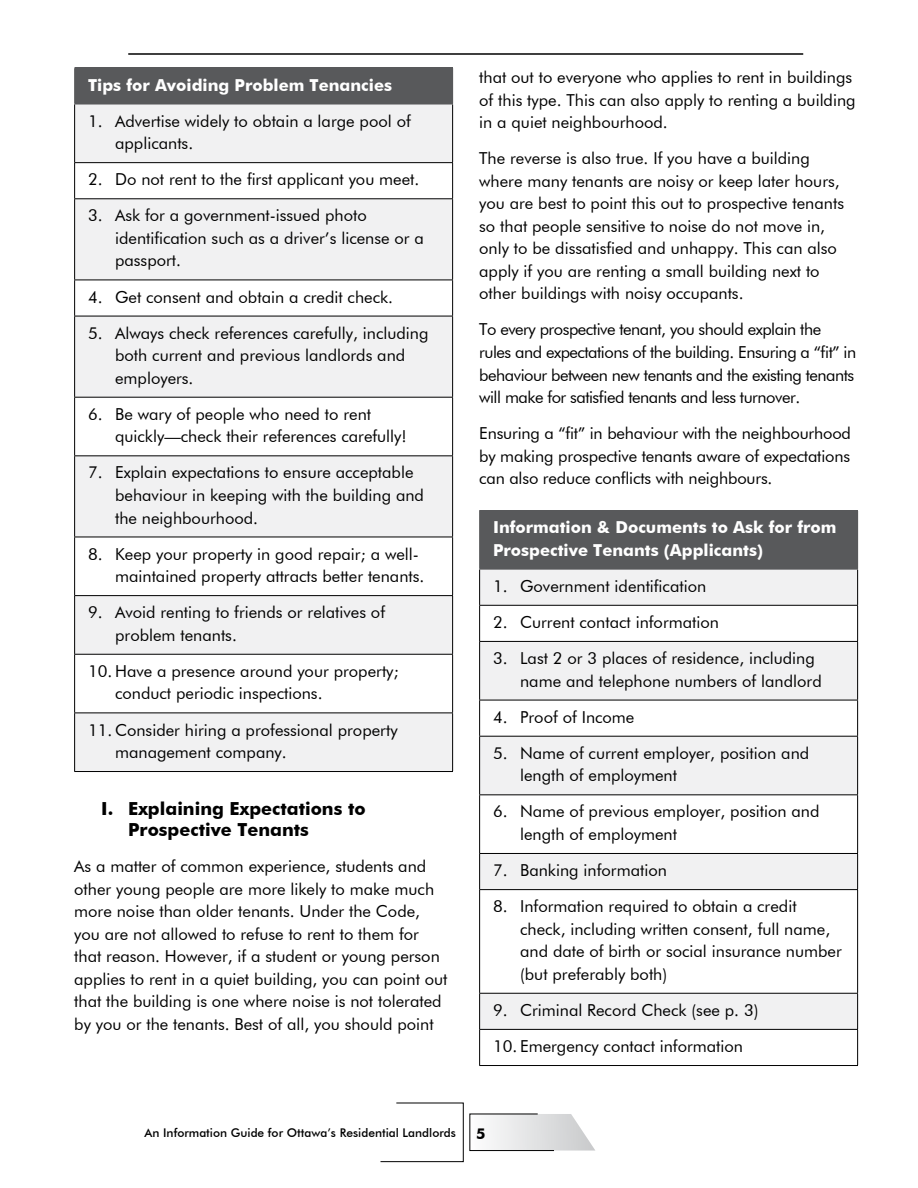
<style>
.page{position:relative;width:918px;height:1188px;background:#fff}
.page>*{position:absolute;margin:0;border:0;box-sizing:border-box;transform-origin:0 0}
.t1{font:700 18px/21.6px "Futura BT";color:#000}
.t2{font:16.5px/22.5px "Futura BT";color:#000}
.t3{font:16.5px/22.5px "Futura BT";letter-spacing:-.03em;color:#000}
.t4{font:700 16.5px/22.5px "Futura BT";color:#fff}
.t5{font:700 15px "Futura BT";color:#000}
.t6{font:500 12px "Futura BT";color:#000}
</style>
<div class="page">
<svg style="left:380px;top:1102px;width:215px;height:60px"></svg>
<hr style="left:128px;top:53px;width:675px;height:2px;background:#000">
<div style="left:75px;top:68px;width:378px;height:36px;background:#58595b"></div>
<svg style="left:75px;top:105px;width:377px;height:666px;fill:#f1f1f2"></svg>
<hr style="left:74px;top:104px;width:1px;height:58px;background:#000">
<hr style="left:452px;top:104px;width:1px;height:58px;background:#000">
<hr style="left:74px;top:162px;width:379px;height:1px;background:#000">
<hr style="left:74px;top:163px;width:1px;height:35px;background:#000">
<hr style="left:452px;top:163px;width:1px;height:35px;background:#000">
<hr style="left:74px;top:198px;width:379px;height:1px;background:#000">
<hr style="left:74px;top:199px;width:1px;height:81px;background:#000">
<hr style="left:452px;top:199px;width:1px;height:81px;background:#000">
<hr style="left:74px;top:280px;width:379px;height:1px;background:#000">
<hr style="left:74px;top:280px;width:1px;height:36px;background:#000">
<hr style="left:452px;top:280px;width:1px;height:36px;background:#000">
<hr style="left:74px;top:316px;width:379px;height:1px;background:#000">
<hr style="left:74px;top:316px;width:1px;height:81px;background:#000">
<hr style="left:452px;top:316px;width:1px;height:81px;background:#000">
<hr style="left:74px;top:397px;width:379px;height:1px;background:#000">
<hr style="left:74px;top:398px;width:1px;height:57px;background:#000">
<hr style="left:452px;top:398px;width:1px;height:57px;background:#000">
<hr style="left:74px;top:455px;width:379px;height:1px;background:#000">
<hr style="left:74px;top:456px;width:1px;height:81px;background:#000">
<hr style="left:452px;top:456px;width:1px;height:81px;background:#000">
<hr style="left:74px;top:537px;width:379px;height:1px;background:#000">
<hr style="left:74px;top:537px;width:1px;height:58px;background:#000">
<hr style="left:452px;top:537px;width:1px;height:58px;background:#000">
<hr style="left:74px;top:595px;width:379px;height:1px;background:#000">
<hr style="left:74px;top:596px;width:1px;height:58px;background:#000">
<hr style="left:452px;top:596px;width:1px;height:58px;background:#000">
<hr style="left:74px;top:654px;width:379px;height:1px;background:#000">
<hr style="left:74px;top:655px;width:1px;height:58px;background:#000">
<hr style="left:452px;top:655px;width:1px;height:58px;background:#000">
<hr style="left:74px;top:713px;width:379px;height:1px;background:#000">
<hr style="left:74px;top:713px;width:1px;height:58px;background:#000">
<hr style="left:452px;top:713px;width:1px;height:58px;background:#000">
<hr style="left:74px;top:771px;width:379px;height:1px;background:#000">
<hr style="left:74px;top:67px;width:379px;height:1px;background:#58595b">
<hr style="left:74px;top:68px;width:1px;height:36px;background:#58595b">
<hr style="left:74px;top:104px;width:379px;height:1px;background:#58595b">
<div style="left:480px;top:511px;width:378px;height:58px;background:#58595b"></div>
<svg style="left:480px;top:570px;width:377px;height:459px"></svg>
<hr style="left:479px;top:570px;width:1px;height:35px;background:#000">
<hr style="left:857px;top:570px;width:1px;height:35px;background:#000">
<hr style="left:479px;top:605px;width:379px;height:1px;background:#000">
<hr style="left:479px;top:606px;width:1px;height:35px;background:#000">
<hr style="left:857px;top:606px;width:1px;height:35px;background:#000">
<hr style="left:479px;top:641px;width:379px;height:1px;background:#000">
<hr style="left:479px;top:642px;width:1px;height:58px;background:#000">
<hr style="left:857px;top:642px;width:1px;height:58px;background:#000">
<hr style="left:479px;top:700px;width:379px;height:1px;background:#000">
<hr style="left:479px;top:700px;width:1px;height:36px;background:#000">
<hr style="left:857px;top:700px;width:1px;height:36px;background:#000">
<hr style="left:479px;top:736px;width:379px;height:1px;background:#000">
<hr style="left:479px;top:737px;width:1px;height:57px;background:#000">
<hr style="left:857px;top:737px;width:1px;height:57px;background:#000">
<hr style="left:479px;top:794px;width:379px;height:1px;background:#000">
<hr style="left:479px;top:795px;width:1px;height:58px;background:#000">
<hr style="left:857px;top:795px;width:1px;height:58px;background:#000">
<hr style="left:479px;top:853px;width:379px;height:1px;background:#000">
<hr style="left:479px;top:854px;width:1px;height:35px;background:#000">
<hr style="left:857px;top:854px;width:1px;height:35px;background:#000">
<hr style="left:479px;top:889px;width:379px;height:1px;background:#000">
<hr style="left:479px;top:890px;width:1px;height:103px;background:#000">
<hr style="left:857px;top:890px;width:1px;height:103px;background:#000">
<hr style="left:479px;top:993px;width:379px;height:1px;background:#000">
<hr style="left:479px;top:994px;width:1px;height:35px;background:#000">
<hr style="left:857px;top:994px;width:1px;height:35px;background:#000">
<hr style="left:479px;top:1029px;width:379px;height:1px;background:#000">
<hr style="left:479px;top:1030px;width:1px;height:35px;background:#000">
<hr style="left:857px;top:1030px;width:1px;height:35px;background:#000">
<hr style="left:479px;top:1065px;width:379px;height:1px;background:#000">
<hr style="left:479px;top:510px;width:379px;height:1px;background:#58595b">
<hr style="left:479px;top:511px;width:1px;height:58px;background:#58595b">
<hr style="left:479px;top:569px;width:379px;height:1px;background:#58595b">
<p class="t4" style="left:88px;top:73px;width:305px">Tips for Avoiding Problem Tenancies</p>
<p class="t2" style="left:115px;top:109px;width:297px;text-indent:-27px">1. Advertise widely to obtain a large pool of applicants.</p>
<p class="t2" style="left:88px;top:168px;width:333px">2. Do not rent to the first applicant you meet.</p>
<p class="t2" style="left:115px;top:204px;width:310px;text-indent:-27px">3. Ask for a government-issued photo identification such as a driver’s license or a passport.</p>
<p class="t2" style="left:88px;top:285px;width:306px">4. Get consent and obtain a credit check.</p>
<p class="t2" style="left:115px;top:321px;width:315px;text-indent:-27px">5. Always check references carefully, including both current and previous landlords and employers.</p>
<p class="t2" style="left:115px;top:403px;width:293px;text-indent:-27px">6. Be wary of people who need to rent quickly—check their references carefully!</p>
<p class="t2" style="left:115px;top:461px;width:310px;text-indent:-27px">7. Explain expectations to ensure acceptable behaviour in keeping with the building and the neighbourhood.</p>
<p class="t2" style="left:115px;top:542px;width:311px;text-indent:-27px">8. Keep your property in good repair; a well&shy;maintained property attracts better tenants.</p>
<p class="t2" style="left:115px;top:601px;width:271px;text-indent:-27px">9. Avoid renting to friends or relatives of problem tenants.</p>
<p class="t2" style="left:115px;top:660px;width:285px;text-indent:-27px">10. Have a presence around your property; conduct periodic inspections.</p>
<p class="t2" style="left:115px;top:718px;width:284px;text-indent:-27px">11. Consider hiring a professional property management company.</p>
<p class="t1" style="left:128px;top:797px;width:239px;text-indent:-27px">I. Explaining Expectations to<br>Prospective Tenants</p>
<p class="t2" style="left:74px;top:855px;width:375px">As a matter of common experience, students and other young people are more likely to make much more noise than older tenants. Under the Code, you are not allowed to refuse to rent to them for that reason. However, if a student or young person applies to rent in a quiet building, you can point out that the building is one where noise is not tolerated by you or the tenants. Best of all, you should point</p>
<p class="t2" style="left:479px;top:66px;width:378px">that out to everyone who applies to rent in buildings of this type. This can also apply to renting a building in a quiet neighbourhood.</p>
<p class="t2" style="left:479px;top:147px;width:366px">The reverse is also true. If you have a building where many tenants are noisy or keep later hours, you are best to point this out to prospective tenants so that people sensitive to noise do not move in, only to be dissatisfied and unhappy. This can also apply if you are renting a small building next to other buildings with noisy occupants.</p>
<p class="t3" style="left:479px;top:318px;width:379px">To every prospective tenant, you should explain the rules and expectations of the building. Ensuring a “fit” in behaviour between new tenants and the existing tenants will make for satisfied tenants and less turnover.</p>
<p class="t2" style="left:479px;top:422px;width:373px;text-align:justify">Ensuring a “fit” in behaviour with the neighbourhood by making prospective tenants aware of expectations can also reduce conflicts with neighbours.</p>
<p class="t4" style="left:493px;top:516px;width:345px">Information &amp; Documents to Ask for from<br>Prospective Tenants (Applicants)</p>
<p class="t2" style="left:493px;top:575px;width:215px">1. Government identification</p>
<p class="t2" style="left:493px;top:611px;width:227px">2. Current contact information</p>
<p class="t2" style="left:520px;top:647px;width:303px;text-indent:-27px">3. Last 2 or 3 places of residence, including name and telephone numbers of landlord</p>
<p class="t2" style="left:493px;top:705px;width:143px">4. Proof of Income</p>
<p class="t2" style="left:520px;top:742px;width:291px;text-indent:-27px">5. Name of current employer, position and length of employment</p>
<p class="t2" style="left:520px;top:800px;width:301px;text-indent:-27px">6. Name of previous employer, position and length of employment</p>
<p class="t2" style="left:493px;top:859px;width:175px">7. Banking information</p>
<p class="t2" style="left:520px;top:895px;width:323px;text-indent:-27px">8. Information required to obtain a credit check, including written consent, full name, and date of birth or social insurance number (but preferably both)</p>
<p class="t2" style="left:493px;top:999px;width:267px">9. Criminal Record Check (see p. 3)</p>
<p class="t2" style="left:493px;top:1035px;width:252px">10. Emergency contact information</p>
<p class="t6" style="left:145px;top:1126px;width:313px">An Information Guide for Ottawa’s Residential Landlords</p>
<p class="t5" style="left:476px;top:1125px;width:11px">5</p>
</div>
